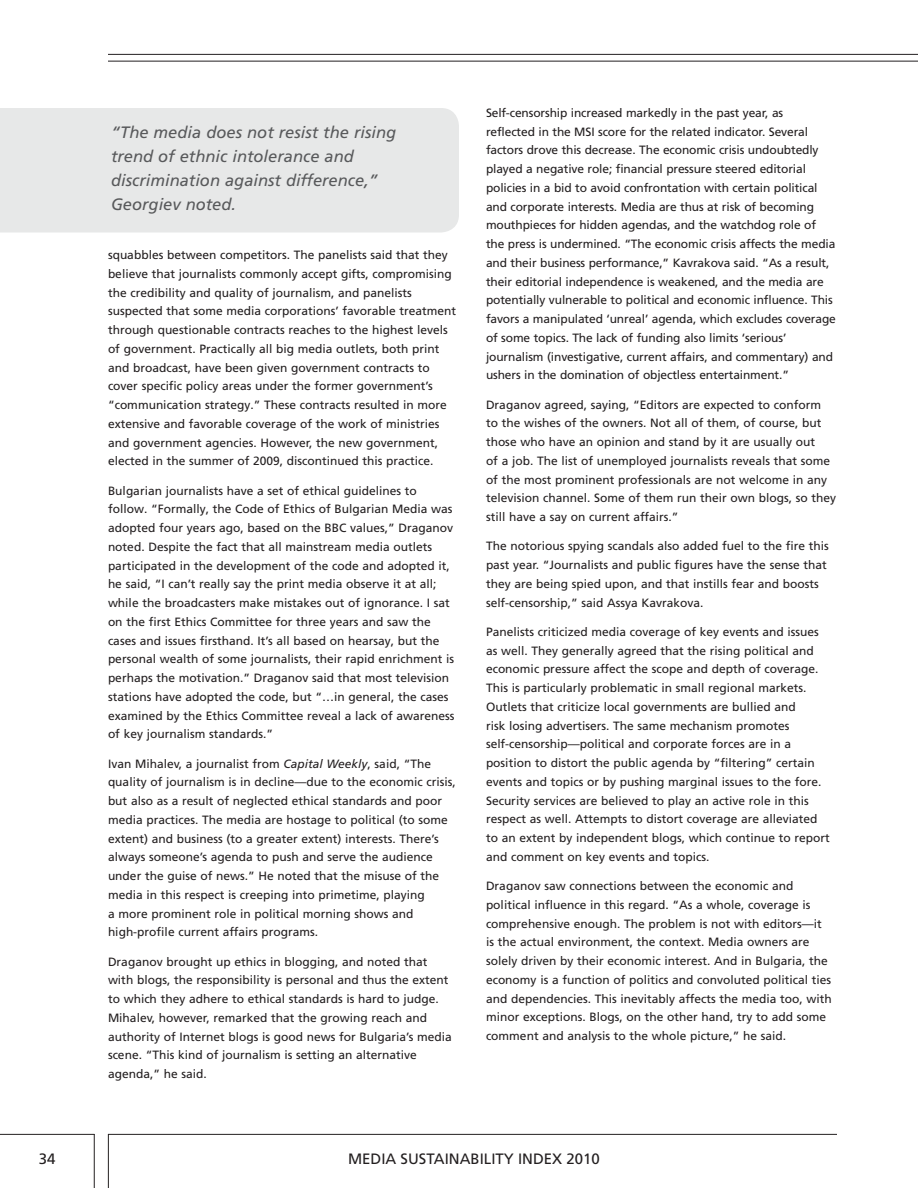
<style>
.page{position:relative;width:918px;height:1188px;background:#fff}
.page>*{position:absolute;margin:0;border:0;box-sizing:border-box;transform-origin:0 0}
.t1{font:italic 16.5px/24px "Frutiger LT Pro";color:#58595b}
.t2{font:15px "Frutiger LT Pro";color:#231f20}
.t3{font:12px/18.8px "Frutiger LT Pro";color:#231f20}
.s1{font-style:italic}
</style>
<div class="page">
<hr style="left:108px;top:1134px;width:729px;height:1px;background:#231f20">
<hr style="left:0;top:1134px;width:94px;height:1px;background:#231f20">
<hr style="left:94px;top:1134px;width:1px;height:54px;background:#231f20">
<hr style="left:108px;top:1134px;width:1px;height:54px;background:#231f20">
<hr style="left:108px;top:61px;width:810px;height:1px;background:#231f20">
<hr style="left:108px;top:54px;width:810px;height:1px;background:#231f20">
<div style="left:0;top:108px;width:459px;height:124px;background:#e7e8e8"></div>
<h1 class="t1" style="left:111px;top:121px;width:287px">“The media does not resist the rising trend of ethnic intolerance and discrimination against difference,”<br>Georgiev noted.</h1>
<p class="t3" style="left:108px;top:246px;width:350px">squabbles between competitors. The panelists said that they believe that journalists commonly accept gifts, compromising the credibility and quality of journalism, and panelists suspected that some media corporations’ favorable treatment through questionable contracts reaches to the highest levels of government. Practically all big media outlets, both print and broadcast, have been given government contracts to cover specific policy areas under the former government’s “communication strategy.” These contracts resulted in more extensive and favorable coverage of the work of ministries and government agencies. However, the new government, elected in the summer of 2009, discontinued this practice.</p>
<p class="t3" style="left:108px;top:481px;width:348px">Bulgarian journalists have a set of ethical guidelines to follow. “Formally, the Code of Ethics of Bulgarian Media was adopted four years ago, based on the BBC values,” Draganov noted. Despite the fact that all mainstream media outlets participated in the development of the code and adopted it, he said, “I can’t really say the print media observe it at all; while the broadcasters make mistakes out of ignorance. I sat on the first Ethics Committee for three years and saw the cases and issues firsthand. It’s all based on hearsay, but the personal wealth of some journalists, their rapid enrichment is perhaps the motivation.” Draganov said that most television stations have adopted the code, but “…in general, the cases examined by the Ethics Committee reveal a lack of awareness of key journalism standards.”</p>
<p class="t3" style="left:108px;top:754px;width:349px">Ivan Mihalev, a journalist from <span class="s1">Capital Weekly</span>, said, “The quality of journalism is in decline—due to the economic crisis, but also as a result of neglected ethical standards and poor media practices. The media are hostage to political (to some extent) and business (to a greater extent) interests. There’s always someone’s agenda to push and serve the audience under the guise of news.” He noted that the misuse of the media in this respect is creeping into primetime, playing<br>a more prominent role in political morning shows and high-profile current affairs programs.</p>
<p class="t3" style="left:108px;top:952px;width:345px">Draganov brought up ethics in blogging, and noted that with blogs, the responsibility is personal and thus the extent to which they adhere to ethical standards is hard to judge.<br>Mihalev, however, remarked that the growing reach and authority of Internet blogs is good news for Bulgaria’s media scene. “This kind of journalism is setting an alternative agenda,” he said.</p>
<p class="t3" style="left:486px;top:104px;width:351px">Self-censorship increased markedly in the past year, as<br>reflected in the MSI score for the related indicator. Several factors drove this decrease. The economic crisis undoubtedly played a negative role; financial pressure steered editorial policies in a bid to avoid confrontation with certain political and corporate interests. Media are thus at risk of becoming mouthpieces for hidden agendas, and the watchdog role of the press is undermined. “The economic crisis affects the media and their business performance,” Kavrakova said. “As a result, their editorial independence is weakened, and the media are potentially vulnerable to political and economic influence. This favors a manipulated ‘unreal’ agenda, which excludes coverage of some topics. The lack of funding also limits ‘serious’ journalism (investigative, current affairs, and commentary) and ushers in the domination of objectless entertainment.”</p>
<p class="t3" style="left:486px;top:395px;width:352px">Draganov agreed, saying, “Editors are expected to conform to the wishes of the owners. Not all of them, of course, but those who have an opinion and stand by it are usually out<br>of a job. The list of unemployed journalists reveals that some of the most prominent professionals are not welcome in any television channel. Some of them run their own blogs, so they still have a say on current affairs.”</p>
<p class="t3" style="left:486px;top:537px;width:344px">The notorious spying scandals also added fuel to the fire this past year. “Journalists and public figures have the sense that they are being spied upon, and that instills fear and boosts self-censorship,” said Assya Kavrakova.</p>
<p class="t3" style="left:486px;top:622px;width:345px">Panelists criticized media coverage of key events and issues as well. They generally agreed that the rising political and economic pressure affect the scope and depth of coverage.<br>This is particularly problematic in small regional markets.<br>Outlets that criticize local governments are bullied and<br>risk losing advertisers. The same mechanism promotes self-censorship—political and corporate forces are in a position to distort the public agenda by “filtering” certain events and topics or by pushing marginal issues to the fore.<br>Security services are believed to play an active role in this respect as well. Attempts to distort coverage are alleviated to an extent by independent blogs, which continue to report and comment on key events and topics.</p>
<p class="t3" style="left:486px;top:877px;width:347px">Draganov saw connections between the economic and political influence in this regard. “As a whole, coverage is comprehensive enough. The problem is not with editors—it is the actual environment, the context. Media owners are solely driven by their economic interest. And in Bulgaria, the economy is a function of politics and convoluted political ties and dependencies. This inevitably affects the media too, with minor exceptions. Blogs, on the other hand, try to add some comment and analysis to the whole picture,” he said.</p>
<p class="t2" style="left:39px;top:1150px;width:18px">34</p>
<p class="t2" style="left:348px;top:1150px;width:253px">MEDIA SUSTAINABILITY INDEX 2010</p>
</div>
